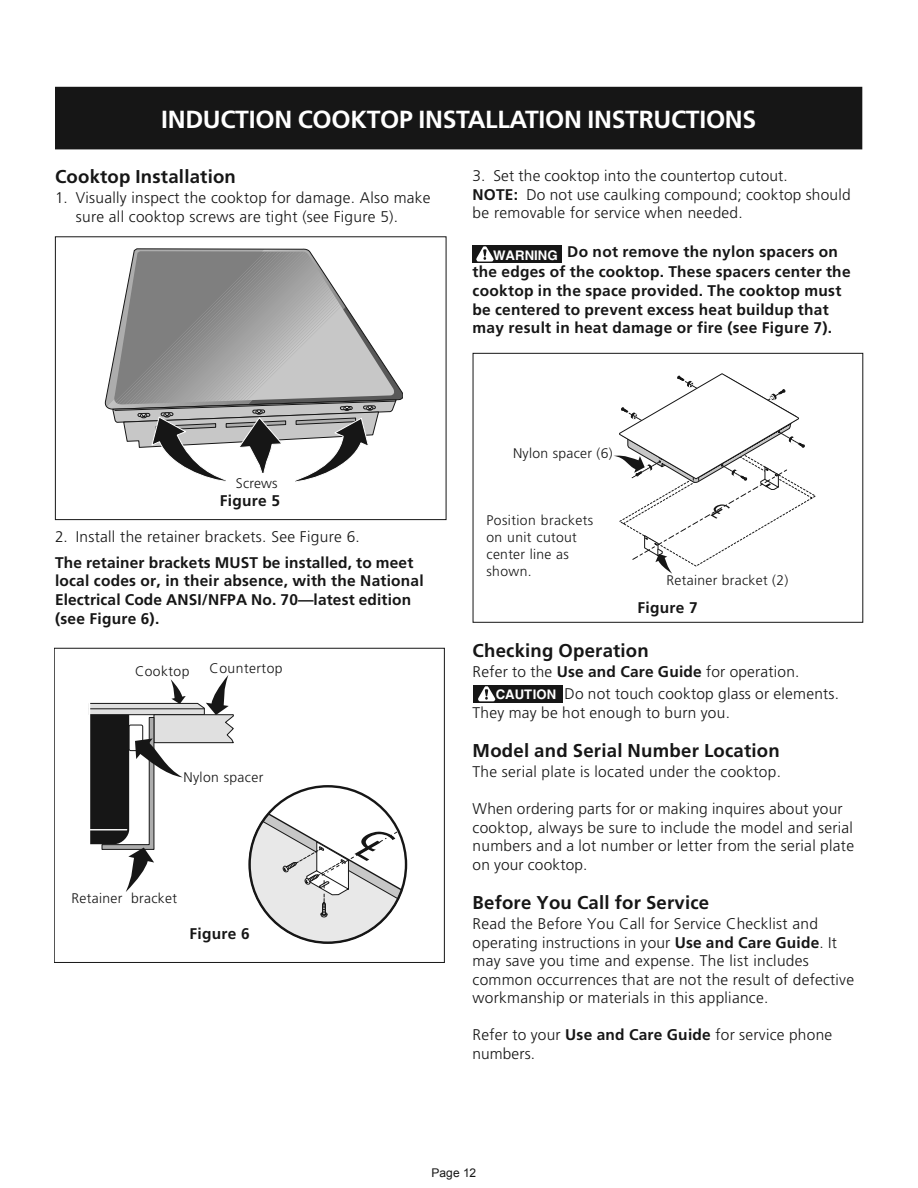
<style>
.page{position:relative;width:918px;height:1188px;background:#fff}
.page>*{position:absolute;margin:0;border:0;box-sizing:border-box;transform-origin:0 0}
.t1{font:700 24.75px "Frutiger";letter-spacing:-.01em;color:#fff}
.t2{font:700 18.6px "Frutiger";letter-spacing:.01em;color:#161616}
.t3{font:300 15.45px/18.6px "Frutiger";letter-spacing:.02em;color:#161616}
.t4{font:700 15.45px/18.6px "Frutiger";letter-spacing:.015em;color:#161616}
.t5{font:300 13.95px/16.6px "Frutiger";letter-spacing:.025em;color:#161616}
.t6{font:12px "Arial";letter-spacing:.005em;color:#161616}
.s1{font-weight:700}
.s2{font-family:"Helvetica";font-weight:700;font-size:13.2px;color:#fff}
</style>
<div class="page">
<div style="left:56px;top:88px;width:806px;height:61px;background:#161616"></div>
<div style="left:55px;top:87px;width:807px;height:62px;border:1px solid #161616"></div>
<div style="left:473px;top:245px;width:89px;height:18px;background:#161616"></div>
<svg style="left:476px;top:246px;width:17px;height:16px"></svg>
<svg style="left:104px;top:249px;width:299px;height:233px"></svg>
<div style="left:55px;top:236px;width:391px;height:284px;border:1px solid #161616"></div>
<div style="left:226px;top:473px;width:69px;height:30px;background:#fff"></div>
<div style="left:473px;top:353px;width:390px;height:270px;border:1px solid #161616"></div>
<svg style="left:614px;top:373px;width:202px;height:201px"></svg>
<div style="left:474px;top:686px;width:89px;height:17px;background:#161616"></div>
<svg style="left:477px;top:685px;width:19px;height:17px"></svg>
<svg style="left:90px;top:675px;width:144px;height:217px"></svg>
<svg style="left:248px;top:812px;width:156px;height:132px"></svg>
<div style="left:54px;top:648px;width:391px;height:315px;border:1px solid #161616"></div>
<h1 class="t1" style="left:161px;top:110px;width:597px">INDUCTION COOKTOP INSTALLATION INSTRUCTIONS</h1>
<p class="t2" style="left:55px;top:169px;width:182px">Cooktop Installation</p>
<p class="t3" style="left:76px;top:190px;width:356px;text-indent:-21px">1. Visually inspect the cooktop for damage. Also make sure all cooktop screws are tight (see Figure 5).</p>
<p class="t3" style="left:473px;top:168px;width:380px">3. Set the cooktop into the countertop cutout.<br><span class="s1">NOTE:</span> Do not use caulking compound; cooktop should be removable for service when needed.</p>
<p class="t4" style="left:473px;top:243px;width:380px;line-height:20.4px;text-align:center"><sub>WARNING</sub> Do not remove the nylon spacers on<br>the edges of the cooktop. These spacers center the</p>
<p class="t4" style="left:473px;top:283px;width:370px">cooktop in the space provided. The cooktop must be centered to prevent excess heat buildup that may result in heat damage or fire (see Figure 7).</p>
<p class="t5" style="left:236px;top:476px;width:43px">Screws</p>
<p class="t4" style="left:220px;top:492px;width:62px">Figure 5</p>
<p class="t3" style="left:55px;top:528px;width:306px">2. Install the retainer brackets. See Figure 6.</p>
<p class="t4" style="left:55px;top:554px;width:370px">The retainer brackets MUST be installed, to meet local codes or, in their absence, with the National Electrical Code ANSI/NFPA No. 70—latest edition (see Figure 6).</p>
<p class="t5" style="left:135px;top:663px;width:56px">Cooktop</p>
<p class="t5" style="left:210px;top:661px;width:75px">Countertop</p>
<p class="t5" style="left:183px;top:770px;width:81px">Nylon spacer</p>
<p class="t5" style="left:72px;top:891px;width:107px">Retainer bracket</p>
<p class="t4" style="left:189px;top:926px;width:62px">Figure 6</p>
<p class="t5" style="left:513px;top:446px;width:101px">Nylon spacer (6)</p>
<p class="t5" style="left:487px;top:513px;width:108px">Position brackets on unit cutout center line as shown.</p>
<p class="t5" style="left:667px;top:573px;width:123px">Retainer bracket (2)</p>
<p class="t4" style="left:637px;top:600px;width:62px">Figure 7</p>
<p class="t2" style="left:473px;top:643px;width:178px">Checking Operation</p>
<p class="t3" style="left:496px;top:661px;width:345px;line-height:22.2px;text-indent:-23px">Refer to the <span class="s1">Use and Care Guide</span> for operation.<br><span class="s2">CAUTION</span> Do not touch cooktop glass or elements.</p>
<p class="t3" style="left:473px;top:704px;width:259px">They may be hot enough to burn you.</p>
<p class="t2" style="left:473px;top:743px;width:309px">Model and Serial Number Location</p>
<p class="t3" style="left:473px;top:763px;width:310px">The serial plate is located under the cooktop.</p>
<p class="t3" style="left:473px;top:801px;width:383px">When ordering parts for or making inquires about your cooktop, always be sure to include the model and serial numbers and a lot number or letter from the serial plate on your cooktop.</p>
<p class="t2" style="left:473px;top:895px;width:238px">Before You Call for Service</p>
<p class="t3" style="left:473px;top:916px;width:383px">Read the Before You Call for Service Checklist and operating instructions in your <span class="s1">Use and Care Guide</span>. It may save you time and expense. The list includes common occurrences that are not the result of defective workmanship or materials in this appliance.</p>
<p class="t3" style="left:473px;top:1027px;width:361px">Refer to your <span class="s1">Use and Care Guide</span> for service phone numbers.</p>
<p class="t6" style="left:432px;top:1166px;width:46px">Page 12</p>
</div>
